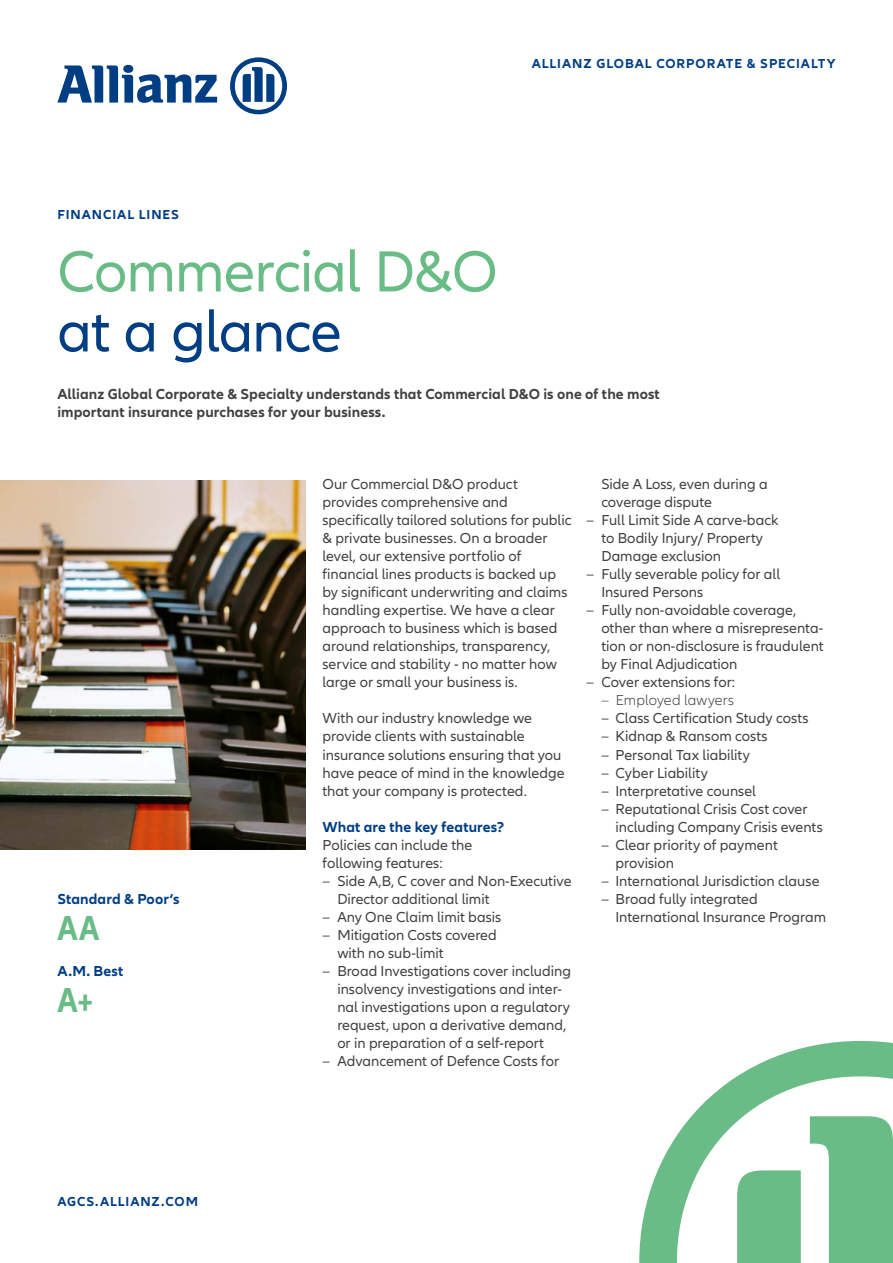
<style>
.page{position:relative;width:893px;height:1263px;background:#fff}
.page>*{position:absolute;margin:0;border:0;box-sizing:border-box;transform-origin:0 0}
.Headline_40pt{font:60px/60px "Allianz Neo";letter-spacing:-.015em;color:#6abc86}
.Headline_24pt{font:700 condensed 36px "Allianz Neo";color:#6abc86}
.Copy_10pt{font:15px/18px "Allianz Neo";color:#414140}
.Intro_10pt{font:700 15px "Allianz Neo";letter-spacing:.005em;color:#414140}
.Copy_10pt-2{font:700 15px "Allianz Neo";letter-spacing:.005em;color:#003e84}
.Subhead_Blue_10pt{font:700 15px "Allianz Neo";letter-spacing:.005em;color:#003e84}
.Copy{font:300 15px "Allianz Neo";letter-spacing:.01em;color:#414140}
.CAPS_9pt{font:700 13.5px "Allianz Neo";letter-spacing:.07em;color:#003e84}
.s1{color:#003e84}
</style>
<div class="page">
<img style="left:0;top:480px;width:305px;height:369px">
<svg style="left:639px;top:1041px;width:254px;height:222px"></svg>
<svg style="left:810px;top:1116px;width:83px;height:147px"></svg>
<div style="left:737px;top:1170px;width:64px;height:93px;background:#6abc86"></div>
<svg style="left:57px;top:65px;width:160px;height:38px"></svg>
<svg style="left:230px;top:57px;width:57px;height:57px"></svg>
<p class="CAPS_9pt" style="left:532px;top:55px;width:305px">ALLIANZ GLOBAL CORPORATE &amp; SPECIALTY</p>
<p class="CAPS_9pt" style="left:57px;top:207px;width:123px">FINANCIAL LINES</p>
<p class="Headline_40pt" style="left:57px;top:243px;width:442px">Commercial D&amp;O <span class="s1">at a glance</span></p>
<p class="Intro_10pt" style="left:57px;top:386px;width:604px">Allianz Global Corporate &amp; Specialty understands that Commercial D&amp;O is one of the most</p>
<p class="Intro_10pt" style="left:57px;top:404px;width:329px">important insurance purchases for your business.</p>
<p class="Copy_10pt-2" style="left:58px;top:890px;width:123px">Standard &amp; Poor‘s</p>
<p class="Headline_24pt" style="left:58px;top:907px;width:43px">AA</p>
<p class="Copy_10pt-2" style="left:58px;top:962px;width:67px">A.M. Best</p>
<p class="Headline_24pt" style="left:58px;top:979px;width:37px">A+</p>
<p class="CAPS_9pt" style="left:57px;top:1193px;width:142px">AGCS.ALLIANZ.COM</p>
<p class="Copy_10pt" style="left:322px;top:476px;width:251px">Our Commercial D&amp;O product provides comprehensive and specifically tailored solutions for public &amp; private businesses. On a broader level, our extensive portfolio of financial lines products is backed up by significant underwriting and claims handling expertise. We have a clear approach to business which is based around relationships, transparency, service and stability - no matter how large or small your business is.</p>
<p class="Copy_10pt" style="left:322px;top:710px;width:244px">With our industry knowledge we provide clients with sustainable insurance solutions ensuring that you have peace of mind in the knowledge that your company is protected.</p>
<p class="Subhead_Blue_10pt" style="left:322px;top:818px;width:183px">What are the key features?</p>
<p class="Copy_10pt" style="left:322px;top:836px;width:151px">Policies can include the following features:</p>
<p class="Copy_10pt" style="left:337px;top:872px;width:236px;text-indent:-15px">– Side A,B, C cover and Non-Executive<br>Director additional limit</p>
<p class="Copy_10pt" style="left:322px;top:908px;width:180px">– Any One Claim limit basis</p>
<p class="Copy_10pt" style="left:337px;top:926px;width:161px;text-indent:-15px">– Mitigation Costs covered with no sub-limit</p>
<p class="Copy_10pt" style="left:337px;top:962px;width:235px;text-indent:-15px">– Broad Investigations cover including insolvency investigations and inter&shy;nal investigations upon a regulatory request, upon a derivative demand, or in preparation of a self-report</p>
<p class="Copy_10pt" style="left:322px;top:1052px;width:238px">– Advancement of Defence Costs for</p>
<p class="Copy_10pt" style="left:601px;top:476px;width:168px">Side A Loss, even during a coverage dispute</p>
<p class="Copy_10pt" style="left:601px;top:512px;width:179px;text-indent:-15px">– Full Limit Side A carve-back to Bodily Injury/ Property<br>Damage exclusion</p>
<p class="Copy_10pt" style="left:601px;top:566px;width:180px;text-indent:-15px">– Fully severable policy for all<br>Insured Persons</p>
<p class="Copy_10pt" style="left:601px;top:602px;width:224px;text-indent:-15px">– Fully non-avoidable coverage, other than where a misrepresenta&shy;tion or non-disclosure is fraudulent by Final Adjudication</p>
<p class="Copy_10pt" style="left:586px;top:674px;width:150px">– Cover extensions for:</p>
<p class="Copy" style="left:601px;top:692px;width:134px">– Employed lawyers</p>
<p class="Copy_10pt" style="left:601px;top:710px;width:209px">– Class Certification Study costs</p>
<p class="Copy_10pt" style="left:601px;top:728px;width:168px">– Kidnap &amp; Ransom costs</p>
<p class="Copy_10pt" style="left:601px;top:746px;width:150px">– Personal Tax liability</p>
<p class="Copy_10pt" style="left:601px;top:764px;width:108px">– Cyber Liability</p>
<p class="Copy_10pt" style="left:601px;top:782px;width:156px">– Interpretative counsel</p>
<p class="Copy_10pt" style="left:615px;top:800px;width:209px;text-indent:-14px">– Reputational Crisis Cost cover including Company Crisis events</p>
<p class="Copy_10pt" style="left:615px;top:836px;width:164px;text-indent:-14px">– Clear priority of payment provision</p>
<p class="Copy_10pt" style="left:601px;top:872px;width:220px">– International Jurisdiction clause</p>
<p class="Copy_10pt" style="left:615px;top:890px;width:212px;text-indent:-14px">– Broad fully integrated<br>International Insurance Program</p>
</div>
